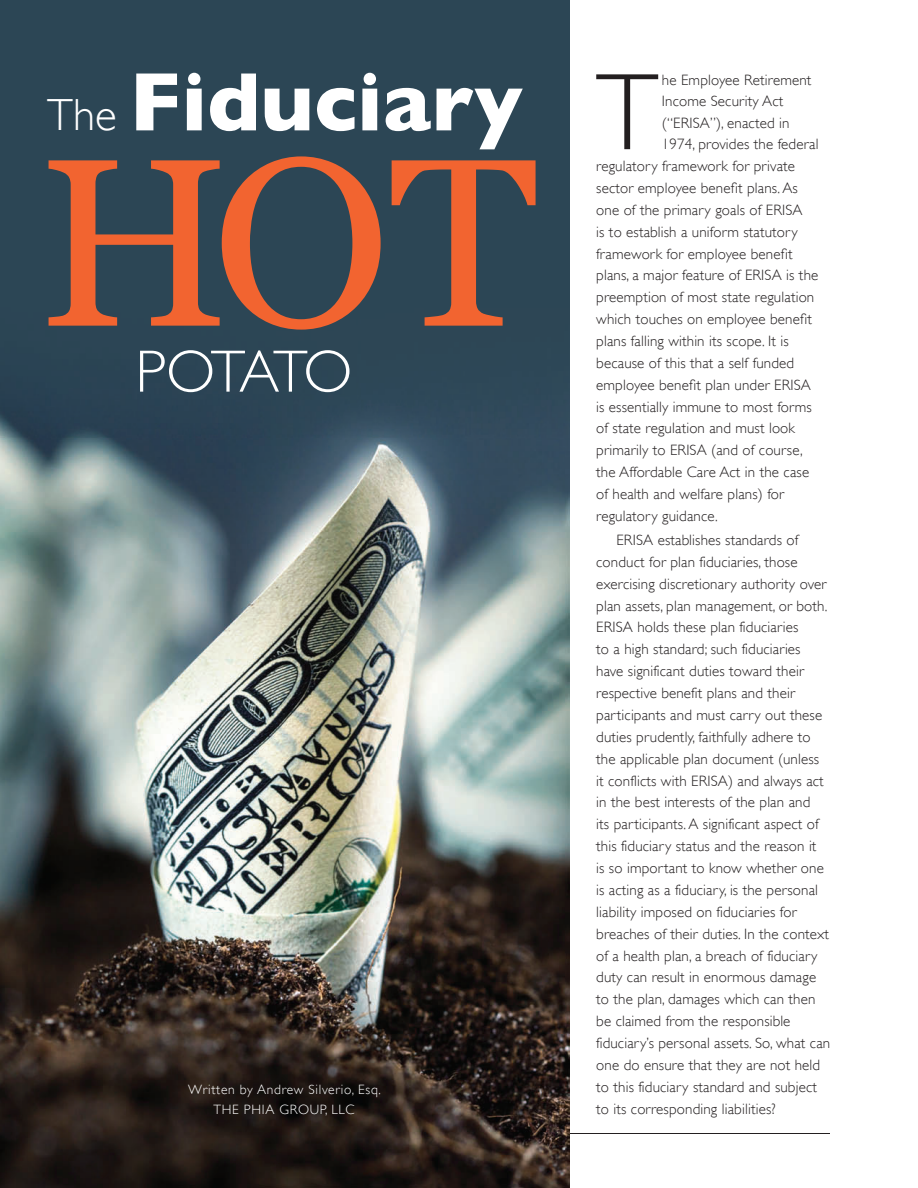
<style>
.page{position:relative;width:918px;height:1188px;background:#fff}
.page>*{position:absolute;margin:0;border:0;box-sizing:border-box;transform-origin:0 0}
.t1{font:238.5px "Georgia";color:#f26430}
.t2{font:300 109.65px "Gill Sans";color:#231f20}
.t3{font:700 84px "Gill Sans";color:#fff}
.t4{font:300 60px "Gill Sans";letter-spacing:-.075em;color:#fff}
.t5{font:300 15px/21.9px "Gill Sans";letter-spacing:.01em;color:#231f20}
.t6{font:300 13.5px/19.5px "Gill Sans";letter-spacing:.05em;color:#fff;text-align:center}
.s1{font-weight:300;font-size:45px}
</style>
<div class="page">
<hr style="left:569px;top:1134px;width:261px;height:1px;background:#231f20">
<img style="left:0;top:285px;width:569px;height:903px">
<div style="left:0;top:185px;width:569px;height:100px;background:#2c4655"></div>
<div style="left:0;top:0;width:569px;height:239px;background:#2c4655"></div>
<h3 class="t3" style="left:47px;top:53px;width:477px"><span class="s1">The</span> Fiduciary</h3>
<h1 class="t1" style="left:37px;top:99px;width:502px">HOT</h1>
<h3 class="t4" style="left:135px;top:337px;width:219px">POTATO</h3>
<p class="t6" style="left:188px;top:1080px;width:194px">Written by Andrew Silverio, Esq.<br>THE PHIA GROUP, LLC</p>
<h2 class="t2" style="left:596px;top:50px;width:64px">T</h2>
<p class="t5" style="left:662px;top:69px;width:151px">he Employee Retirement</p>
<p class="t5" style="left:662px;top:90px;width:123px">Income Security Act</p>
<p class="t5" style="left:662px;top:112px;width:129px">(“ERISA”), enacted in</p>
<p class="t5" style="left:662px;top:133px;width:158px">1974, provides the federal</p>
<p class="t5" style="left:596px;top:155px;width:200px">regulatory framework for private</p>
<p class="t5" style="left:596px;top:177px;width:203px">sector employee benefit plans. As</p>
<p class="t5" style="left:596px;top:199px;width:208px">one of the primary goals of ERISA</p>
<p class="t5" style="left:596px;top:221px;width:203px">is to establish a uniform statutory</p>
<p class="t5" style="left:596px;top:243px;width:198px">framework for employee benefit</p>
<p class="t5" style="left:596px;top:264px;width:224px">plans, a major feature of ERISA is the</p>
<p class="t5" style="left:596px;top:286px;width:220px">preemption of most state regulation</p>
<p class="t5" style="left:596px;top:308px;width:217px">which touches on employee benefit</p>
<p class="t5" style="left:596px;top:330px;width:194px">plans falling within its scope. It is</p>
<p class="t5" style="left:596px;top:352px;width:199px">because of this that a self funded</p>
<p class="t5" style="left:596px;top:374px;width:216px">employee benefit plan under ERISA</p>
<p class="t5" style="left:596px;top:396px;width:217px">is essentially immune to most forms</p>
<p class="t5" style="left:596px;top:418px;width:200px">of state regulation and must look</p>
<p class="t5" style="left:596px;top:439px;width:208px">primarily to ERISA (and of course,</p>
<p class="t5" style="left:596px;top:461px;width:214px">the Affordable Care Act in the case</p>
<p class="t5" style="left:596px;top:483px;width:189px">of health and welfare plans) for</p>
<p class="t5" style="left:596px;top:505px;width:123px">regulatory guidance.</p>
<p class="t5" style="left:596px;top:529px;width:236px;text-indent:20px">ERISA establishes standards of conduct for plan fiduciaries, those exercising discretionary authority over plan assets, plan management, or both.<br>ERISA holds these plan fiduciaries<br>to a high standard; such fiduciaries have significant duties toward their respective benefit plans and their participants and must carry out these duties prudently, faithfully adhere to the applicable plan document (unless it conflicts with ERISA) and always act in the best interests of the plan and<br>its participants. A significant aspect of this fiduciary status and the reason it<br>is so important to know whether one is acting as a fiduciary, is the personal liability imposed on fiduciaries for breaches of their duties. In the context of a health plan, a breach of fiduciary duty can result in enormous damage to the plan, damages which can then be claimed from the responsible fiduciary’s personal assets. So, what can one do ensure that they are not held to this fiduciary standard and subject to its corresponding liabilities?</p>
</div>
